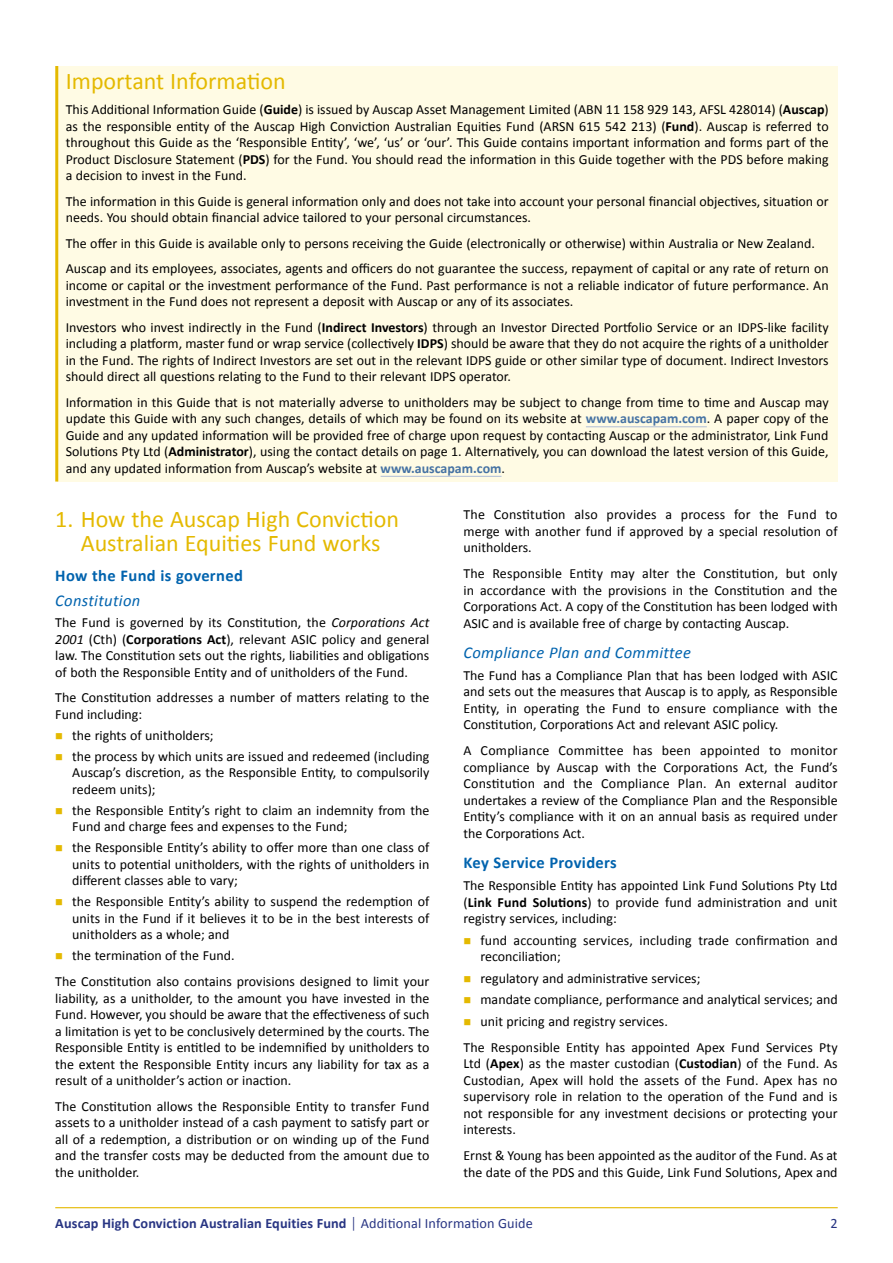
<style>
.page{position:relative;width:893px;height:1263px;background:#fff}
.page>*{position:absolute;margin:0;border:0;box-sizing:border-box;transform-origin:0 0}
.t1{font:24px/24px "Calibri";color:#e4b900;text-align:center}
.t2{font:700 16.5px "Calibri";letter-spacing:.02em;color:#0063ae}
.t3{font:italic 16.5px "Calibri";letter-spacing:.02em;color:#0063ae}
.t4{font:700 14.25px "Calibri";letter-spacing:.01em;color:#283583}
.t5{font:14.25px "Calibri";color:#283583}
.t6{font:13.95px/16.5px "Calibri";color:#000;text-align:justify}
.s1{font-weight:700}
.s2{font-weight:700;color:#4572a3}
.s3{font-style:italic}
.s4{color:#e4b900}
.s5{font-weight:300;font-size:15.75px}
.s6{font-weight:400}
</style>
<div class="page">
<hr style="left:55px;top:1207px;width:783px;height:1px;background:#e4b900">
<div style="left:57px;top:66px;width:781px;height:416px;background:#fffbe4"></div>
<hr style="left:55px;top:66px;width:3px;height:416px;background:#e4b900">
<hr style="left:586px;top:426px;width:121px;height:1px;background:#aebcd7">
<hr style="left:381px;top:476px;width:120px;height:1px;background:#aebcd7">
<h1 class="t1" style="left:66px;top:67px;width:221px">Important Information</h1>
<p class="t6" style="left:66px;top:100px;width:764px">This Additional Information Guide (<span class="s1">Guide</span>) is issued by Auscap Asset Management Limited (ABN 11 158 929 143, AFSL 428014) (<span class="s1">Auscap</span>) as the responsible entity of the Auscap High Conviction Australian Equities Fund (ARSN 615 542 213) (<span class="s1">Fund</span>). Auscap is referred to throughout this Guide as the ‘Responsible Entity’, ‘we’, ‘us’ or ‘our’. This Guide contains important information and forms part of the Product Disclosure Statement (<span class="s1">PDS</span>) for the Fund. You should read the information in this Guide together with the PDS before making a decision to invest in the Fund.</p>
<p class="t6" style="left:66px;top:192px;width:764px">The information in this Guide is general information only and does not take into account your personal financial objectives, situation or needs. You should obtain financial advice tailored to your personal circumstances.</p>
<p class="t6" style="left:66px;top:229px;width:764px;line-height:25.5px">The offer in this Guide is available only to persons receiving the Guide (electronically or otherwise) within Australia or New Zealand.<br>Auscap and its employees, associates, agents and officers do not guarantee the success, repayment of capital or any rate of return on</p>
<p class="t6" style="left:66px;top:276px;width:764px">income or capital or the investment performance of the Fund. Past performance is not a reliable indicator of future performance. An investment in the Fund does not represent a deposit with Auscap or any of its associates.</p>
<p class="t6" style="left:66px;top:318px;width:764px">Investors who invest indirectly in the Fund (<span class="s1">Indirect Investors</span>) through an Investor Directed Portfolio Service or an IDPS-like facility including a platform, master fund or wrap service (collectively <span class="s1">IDPS</span>) should be aware that they do not acquire the rights of a unitholder in the Fund. The rights of Indirect Investors are set out in the relevant IDPS guide or other similar type of document. Indirect Investors should direct all questions relating to the Fund to their relevant IDPS operator.</p>
<p class="t6" style="left:66px;top:393px;width:764px">Information in this Guide that is not materially adverse to unitholders may be subject to change from time to time and Auscap may update this Guide with any such changes, details of which may be found on its website at <span class="s2">www.auscapam.com</span>. A paper copy of the Guide and any updated information will be provided free of charge upon request by contacting Auscap or the administrator, Link Fund Solutions Pty Ltd (<span class="s1">Administrator</span>), using the contact details on page 1. Alternatively, you can download the latest version of this Guide, and any updated information from Auscap’s website at <span class="s2">www.auscapam.com</span>.</p>
<h1 class="t1" style="left:55px;top:505px;width:345px">1. How the Auscap High Conviction<br>Australian Equities Fund works</h1>
<p class="t2" style="left:55px;top:565px;width:189px">How the Fund is governed</p>
<p class="t3" style="left:55px;top:590px;width:86px">Constitution</p>
<p class="t6" style="left:55px;top:614px;width:376px">The Fund is governed by its Constitution, the <span class="s3">Corporations Act 2001</span> (Cth) (<span class="s1">Corporations Act</span>), relevant ASIC policy and general law. The Constitution sets out the rights, liabilities and obligations of both the Responsible Entity and of unitholders of the Fund.</p>
<p class="t6" style="left:55px;top:689px;width:376px">The Constitution addresses a number of matters relating to the<br>Fund including:</p>
<p class="t6" style="left:55px;top:726px;width:160px"><span class="s4">■</span> the rights of unitholders;</p>
<p class="t6" style="left:72px;top:747px;width:359px;text-indent:-17px"><span class="s4">■</span> the process by which units are issued and redeemed (including Auscap’s discretion, as the Responsible Entity, to compulsorily redeem units);</p>
<p class="t6" style="left:72px;top:801px;width:359px;text-indent:-17px"><span class="s4">■</span> the Responsible Entity’s right to claim an indemnity from the<br>Fund and charge fees and expenses to the Fund;</p>
<p class="t6" style="left:72px;top:839px;width:359px;text-indent:-17px"><span class="s4">■</span> the Responsible Entity’s ability to offer more than one class of units to potential unitholders, with the rights of unitholders in different classes able to vary;</p>
<p class="t6" style="left:72px;top:893px;width:359px;text-indent:-17px"><span class="s4">■</span> the Responsible Entity’s ability to suspend the redemption of units in the Fund if it believes it to be in the best interests of unitholders as a whole; and</p>
<p class="t6" style="left:55px;top:942px;width:376px;line-height:25.5px"><span class="s4">■</span> the termination of the Fund.<br>The Constitution also contains provisions designed to limit your</p>
<p class="t6" style="left:55px;top:989px;width:376px">liability, as a unitholder, to the amount you have invested in the Fund. However, you should be aware that the effectiveness of such a limitation is yet to be conclusively determined by the courts. The Responsible Entity is entitled to be indemnified by unitholders to the extent the Responsible Entity incurs any liability for tax as a result of a unitholder’s action or inaction.</p>
<p class="t6" style="left:55px;top:1097px;width:376px">The Constitution allows the Responsible Entity to transfer Fund assets to a unitholder instead of a cash payment to satisfy part or all of a redemption, a distribution or on winding up of the Fund and the transfer costs may be deducted from the amount due to the unitholder.</p>
<p class="t6" style="left:463px;top:505px;width:376px">The Constitution also provides a process for the Fund to merge with another fund if approved by a special resolution of unitholders.</p>
<p class="t6" style="left:463px;top:565px;width:376px">The Responsible Entity may alter the Constitution, but only in accordance with the provisions in the Constitution and the Corporations Act. A copy of the Constitution has been lodged with ASIC and is available free of charge by contacting Auscap.</p>
<p class="t3" style="left:463px;top:642px;width:229px">Compliance Plan and Committee</p>
<p class="t6" style="left:463px;top:666px;width:376px">The Fund has a Compliance Plan that has been lodged with ASIC and sets out the measures that Auscap is to apply, as Responsible Entity, in operating the Fund to ensure compliance with the Constitution, Corporations Act and relevant ASIC policy.</p>
<p class="t6" style="left:463px;top:742px;width:376px">A Compliance Committee has been appointed to monitor compliance by Auscap with the Corporations Act, the Fund’s Constitution and the Compliance Plan. An external auditor undertakes a review of the Compliance Plan and the Responsible Entity’s compliance with it on an annual basis as required under the Corporations Act.</p>
<p class="t2" style="left:463px;top:853px;width:155px">Key Service Providers</p>
<p class="t6" style="left:463px;top:876px;width:376px">The Responsible Entity has appointed Link Fund Solutions Pty Ltd (<span class="s1">Link Fund Solutions</span>) to provide fund administration and unit registry services, including:</p>
<p class="t6" style="left:480px;top:931px;width:359px;text-indent:-17px"><span class="s4">■</span> fund accounting services, including trade confirmation and reconciliation;</p>
<p class="t6" style="left:463px;top:969px;width:238px"><span class="s4">■</span> regulatory and administrative services;</p>
<p class="t6" style="left:463px;top:991px;width:376px"><span class="s4">■</span> mandate compliance, performance and analytical services; and</p>
<p class="t6" style="left:463px;top:1007px;width:376px;line-height:26.1px"><span class="s4">■</span> unit pricing and registry services.<br>The Responsible Entity has appointed Apex Fund Services Pty</p>
<p class="t6" style="left:463px;top:1055px;width:376px">Ltd (<span class="s1">Apex</span>) as the master custodian (<span class="s1">Custodian</span>) of the Fund. As Custodian, Apex will hold the assets of the Fund. Apex has no supervisory role in relation to the operation of the Fund and is not responsible for any investment decisions or protecting your interests.</p>
<p class="t6" style="left:463px;top:1147px;width:376px">Ernst &amp; Young has been appointed as the auditor of the Fund. As at the date of the PDS and this Guide, Link Fund Solutions, Apex and</p>
<p class="t4" style="left:55px;top:1214px;width:479px">Auscap High Conviction Australian Equities Fund <span class="s5">|</span> <span class="s6">Additional Information Guide</span></p>
<p class="t5" style="left:830px;top:1214px;width:9px">2</p>
</div>
